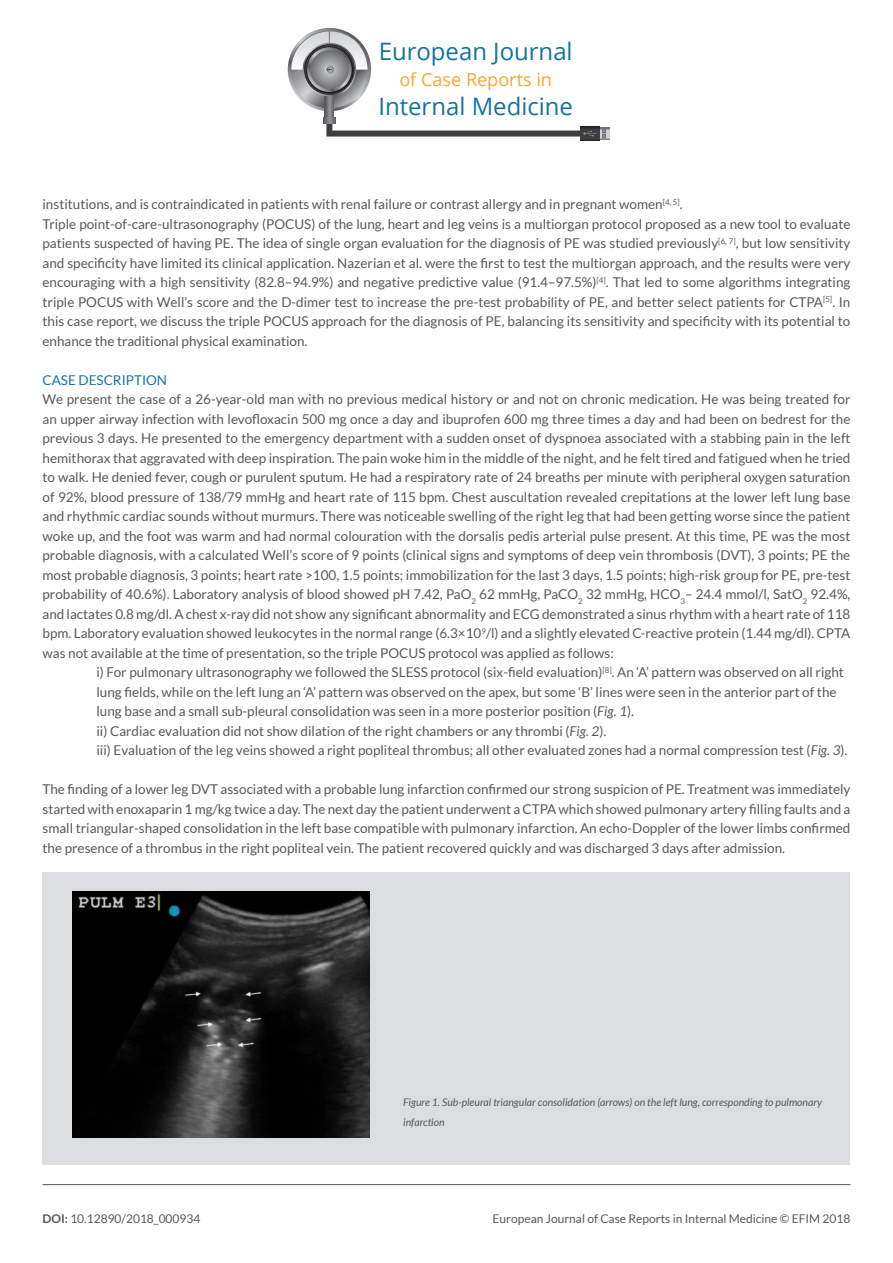
<style>
.page{position:relative;width:893px;height:1263px;background:#fff}
.page>*{position:absolute;margin:0;border:0;box-sizing:border-box;transform-origin:0 0}
.t1{font:24px "Open Sans";color:#1373a1}
.t2{font:18px "Open Sans";color:#faa633}
.TESTO_ARTICOLO{font:13.5px/19.5px "Lato";color:#57585a;text-align:justify}
.TESTO_ARTICOLO-2{font:13.5px "Lato";color:#1373a1}
.t3{font:12px "Lato";color:#57585a}
.DIDASCALIA{font:italic 10.5px/19.5px "Lato";color:#57585a}
.s1{font-style:italic}
.s2{font-weight:700}
</style>
<div class="page">
<svg style="left:288px;top:28px;width:83px;height:83px"></svg>
<svg style="left:291px;top:31px;width:77px;height:77px"></svg>
<svg style="left:325px;top:96px;width:9px;height:21px"></svg>
<svg style="left:303px;top:43px;width:53px;height:53px"></svg>
<svg style="left:304px;top:44px;width:51px;height:51px"></svg>
<svg style="left:307px;top:47px;width:45px;height:45px"></svg>
<svg style="left:310px;top:50px;width:39px;height:39px"></svg>
<svg style="left:291px;top:31px;width:76px;height:43px"></svg>
<svg style="left:600px;top:128px;width:10px;height:11px"></svg>
<svg style="left:603px;top:129px;width:2px;height:9px"></svg>
<svg style="left:580px;top:126px;width:20px;height:15px"></svg>
<svg style="left:323px;top:117px;width:273px;height:20px"></svg>
<hr style="left:43px;top:1184px;width:807px;height:1px;background:#57585a">
<div style="left:43px;top:872px;width:807px;height:293px;background:#dcdddf"></div>
<img style="left:73px;top:892px;width:296px;height:245px">
<h1 class="t1" style="left:379px;top:35px;width:196px">European Journal</h1>
<h2 class="t2" style="left:399px;top:67px;width:154px">of Case Reports in</h2>
<h1 class="t1" style="left:378px;top:89px;width:196px">Internal Medicine</h1>
<p class="TESTO_ARTICOLO" style="left:43px;top:194px;width:642px">institutions, and is contraindicated in patients with renal failure or contrast allergy and in pregnant women<sup>[4,</sup> <sup>5]</sup>.</p>
<p class="TESTO_ARTICOLO" style="left:43px;top:214px;width:809px">Triple point-of-care-ultrasonography (POCUS) of the lung, heart and leg veins is a multiorgan protocol proposed as a new tool to evaluate patients suspected of having PE. The idea of single organ evaluation for the diagnosis of PE was studied previously<sup>[6,</sup> <sup>7]</sup>, but low sensitivity and specificity have limited its clinical application. Nazerian et al. were the first to test the multiorgan approach, and the results were very encouraging with a high sensitivity (82.8–94.9%) and negative predictive value (91.4–97.5%)<sup>[4]</sup>. That led to some algorithms integrating triple POCUS with Well’s score and the D-dimer test to increase the pre-test probability of PE, and better select patients for CTPA<sup>[5]</sup>. In this case report, we discuss the triple POCUS approach for the diagnosis of PE, balancing its sensitivity and specificity with its potential to enhance the traditional physical examination.</p>
<p class="TESTO_ARTICOLO-2" style="left:43px;top:372px;width:126px">CASE DESCRIPTION</p>
<p class="TESTO_ARTICOLO" style="left:43px;top:389px;width:809px">We present the case of a 26-year-old man with no previous medical history or and not on chronic medication. He was being treated for an upper airway infection with levofloxacin 500 mg once a day and ibuprofen 600 mg three times a day and had been on bedrest for the previous 3 days. He presented to the emergency department with a sudden onset of dyspnoea associated with a stabbing pain in the left hemithorax that aggravated with deep inspiration. The pain woke him in the middle of the night, and he felt tired and fatigued when he tried to walk. He denied fever, cough or purulent sputum. He had a respiratory rate of 24 breaths per minute with peripheral oxygen saturation of 92%, blood pressure of 138/79 mmHg and heart rate of 115 bpm. Chest auscultation revealed crepitations at the lower left lung base and rhythmic cardiac sounds without murmurs. There was noticeable swelling of the right leg that had been getting worse since the patient woke up, and the foot was warm and had normal colouration with the dorsalis pedis arterial pulse present. At this time, PE was the most probable diagnosis, with a calculated Well’s score of 9 points (clinical signs and symptoms of deep vein thrombosis (DVT), 3 points; PE the most probable diagnosis, 3 points; heart rate &gt;100, 1.5 points; immobilization for the last 3 days, 1.5 points; high-risk group for PE, pre-test probability of 40.6%). Laboratory analysis of blood showed pH 7.42, PaO<sub>2</sub> 62 mmHg, PaCO<sub>2</sub> 32 mmHg, HCO<sub>3</sub>– 24.4 mmol/l, SatO<sub>2</sub> 92.4%, and lactates 0.8 mg/dl. A chest x-ray did not show any significant abnormality and ECG demonstrated a sinus rhythm with a heart rate of 118 bpm. Laboratory evaluation showed leukocytes in the normal range (6.3×10<sup>9</sup>/l) and a slightly elevated C-reactive protein (1.44 mg/dl). CPTA was not available at the time of presentation, so the triple POCUS protocol was applied as follows:</p>
<p class="TESTO_ARTICOLO" style="left:97px;top:662px;width:749px;text-align:left">i) For pulmonary ultrasonography we followed the SLESS protocol (six-field evaluation)<sup>[8]</sup>. An ‘A’ pattern was observed on all right lung fields, while on the left lung an ‘A’ pattern was observed on the apex, but some ‘B’ lines were seen in the anterior part of the lung base and a small sub-pleural consolidation was seen in a more posterior position (<span class="s1">Fig. 1</span>).</p>
<p class="TESTO_ARTICOLO" style="left:97px;top:721px;width:511px">ii) Cardiac evaluation did not show dilation of the right chambers or any thrombi (<span class="s1">Fig. 2</span>).</p>
<p class="TESTO_ARTICOLO" style="left:97px;top:740px;width:752px">iii) Evaluation of the leg veins showed a right popliteal thrombus; all other evaluated zones had a normal compression test (<span class="s1">Fig. 3</span>).</p>
<p class="TESTO_ARTICOLO" style="left:43px;top:779px;width:809px">The finding of a lower leg DVT associated with a probable lung infarction confirmed our strong suspicion of PE. Treatment was immediately started with enoxaparin 1 mg/kg twice a day. The next day the patient underwent a CTPA which showed pulmonary artery filling faults and a small triangular-shaped consolidation in the left base compatible with pulmonary infarction. An echo-Doppler of the lower limbs confirmed the presence of a thrombus in the right popliteal vein. The patient recovered quickly and was discharged 3 days after admission.</p>
<p class="DIDASCALIA" style="left:403px;top:1093px;width:420px">Figure 1. Sub-pleural triangular consolidation (arrows) on the left lung, corresponding to pulmonary infarction</p>
<p class="t3" style="left:43px;top:1212px;width:159px"><span class="s2">DOI:</span> 10.12890/2018_000934</p>
<p class="t3" style="left:493px;top:1212px;width:359px">European Journal of Case Reports in Internal Medicine © EFIM 2018</p>
</div>
